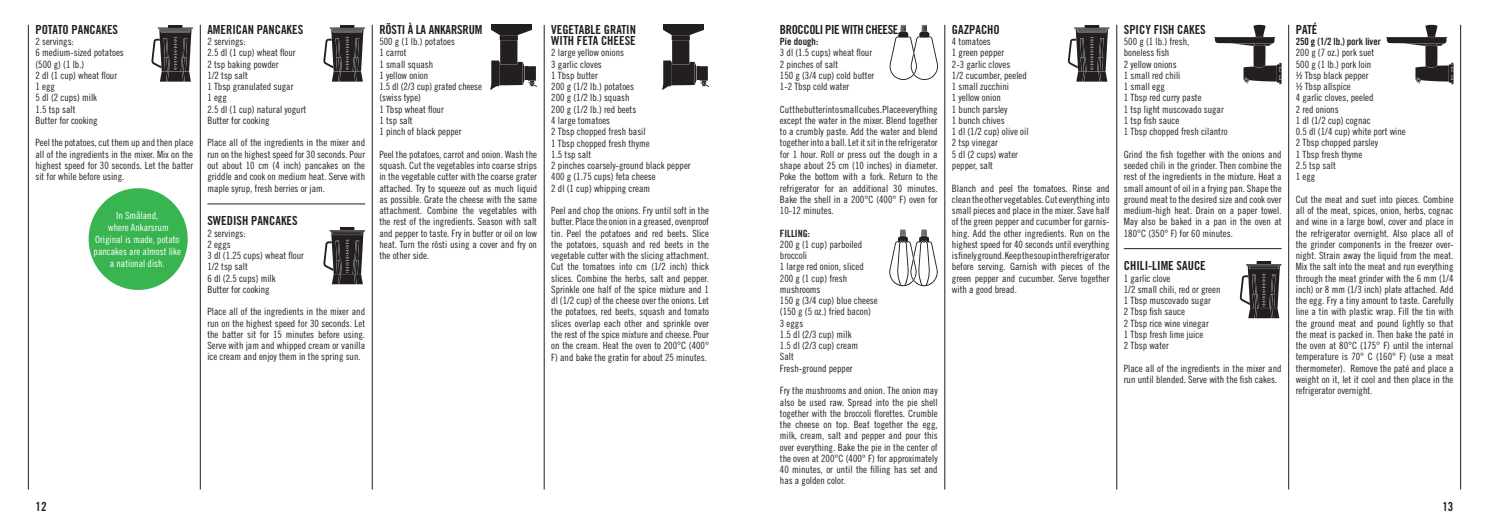
<style>
.page{position:relative;width:1489px;height:525px;background:#fff}
.page>*{position:absolute;margin:0;border:0;box-sizing:border-box;transform-origin:0 0}
.t1{font:12.5px "Trade Gothic LT Std Bd Cn 20";color:#231f20}
.t2{font:10px/11.2px "Trade Gothic LT Std Cn 18";color:#231f20}
.t3{font:10px/12px "Trade Gothic LT Std Cn 18";color:#fff;text-align:center}
.t4{font:10px "Trade Gothic LT Std Bd Cn 20";letter-spacing:-.01em;color:#231f20}
</style>
<div class="page">
<svg style="left:889px;top:229px;width:48px;height:57px"></svg>
<svg style="left:323px;top:25px;width:42px;height:57px"></svg>
<svg style="left:323px;top:227px;width:42px;height:57px"></svg>
<div style="left:491px;top:25px;width:41px;height:5px;background:#231f20"></div>
<svg style="left:490px;top:30px;width:47px;height:60px"></svg>
<svg style="left:151px;top:25px;width:42px;height:57px"></svg>
<div style="left:663px;top:25px;width:41px;height:5px;background:#231f20"></div>
<svg style="left:662px;top:30px;width:47px;height:60px"></svg>
<svg style="left:1067px;top:25px;width:42px;height:57px"></svg>
<svg style="left:1239px;top:261px;width:42px;height:57px"></svg>
<svg style="left:1214px;top:25px;width:67px;height:59px"></svg>
<svg style="left:1386px;top:25px;width:67px;height:59px"></svg>
<hr style="left:200px;top:25px;width:1px;height:464px;background:#231f20">
<hr style="left:372px;top:25px;width:1px;height:464px;background:#231f20">
<hr style="left:544px;top:25px;width:1px;height:464px;background:#231f20">
<hr style="left:1116px;top:25px;width:1px;height:464px;background:#231f20">
<hr style="left:944px;top:25px;width:1px;height:464px;background:#231f20">
<hr style="left:1288px;top:25px;width:1px;height:464px;background:#231f20">
<hr style="left:1460px;top:25px;width:1px;height:464px;background:#231f20">
<hr style="left:28px;top:25px;width:1px;height:464px;background:#231f20">
<hr style="left:207px;top:203px;width:158px;height:1px;background:#231f20">
<hr style="left:1123px;top:248px;width:158px;height:1px;background:#231f20">
<div style="left:89px;top:188px;width:99px;height:102px;background:#38b551;border-radius:50%"></div>
<svg style="left:889px;top:25px;width:49px;height:55px"></svg>
<p class="t1" style="left:35px;top:22px;width:13px">POTATO</p>
<p class="t1" style="left:72px;top:22px;width:14px">PANCA</p>
<p class="t1" style="left:101px;top:22px;width:12px">KES</p>
<p class="t2" style="left:35px;top:36px;width:90px">2 servings:<br>6 medium-sized potatoes (500 g) (1 lb.)<br>2 dl (1 cup) wheat flour<br>1 egg<br>5 dl (2 cups) milk<br>1.5 tsp salt<br>Butter for cooking</p>
<p class="t2" style="left:35px;top:137px;width:159px;text-align:justify">Peel the potatoes, cut them up and then place all of the ingredients in the mixer. Mix on the highest speed for 30 seconds. Let the batter sit for while before using.</p>
<p class="t3" style="left:94px;top:209px;width:89px">In Småland,<br>where Ankarsrum<br>Original is made, potato pancakes are almost like a national dish.</p>
<p class="t1" style="left:207px;top:22px;width:13px">AMERICAN</p>
<p class="t1" style="left:257px;top:22px;width:14px">PANCA</p>
<p class="t1" style="left:286px;top:22px;width:12px">KES</p>
<p class="t2" style="left:207px;top:36px;width:100px">2 servings:<br>2.5 dl (1 cup) wheat flour<br>2 tsp baking powder<br>1/2 tsp salt<br>1 Tbsp granulated sugar<br>1 egg<br>2.5 dl (1 cup) natural yogurt<br>Butter for cooking</p>
<p class="t2" style="left:207px;top:137px;width:159px;text-align:justify">Place all of the ingredients in the mixer and run on the highest speed for 30 seconds. Pour out about 10 cm (4 inch) pancakes on the griddle and cook on medium heat. Serve with maple syrup, fresh berries or jam.</p>
<p class="t1" style="left:207px;top:213px;width:13px">SWEDISH</p>
<p class="t1" style="left:251px;top:213px;width:14px">PANCA</p>
<p class="t1" style="left:281px;top:213px;width:12px">KES</p>
<p class="t2" style="left:207px;top:227px;width:98px">2 servings:<br>2 eggs<br>3 dl (1.25 cups) wheat flour<br>1/2 tsp salt<br>6 dl (2.5 cups) milk<br>Butter for cooking</p>
<p class="t2" style="left:207px;top:306px;width:159px;text-align:justify">Place all of the ingredients in the mixer and run on the highest speed for 30 seconds. Let the batter sit for 15 minutes before using.<br>Serve with jam and whipped cream or vanilla ice cream and enjoy them in the spring sun.</p>
<p class="t1" style="left:379px;top:22px;width:74px">RÖSTI À LA ANKARSRUM</p>
<p class="t2" style="left:379px;top:36px;width:104px">500 g (1 lb.) potatoes<br>1 carrot<br>1 small squash<br>1 yellow onion<br>1.5 dl (2/3 cup) grated cheese (swiss type)<br>1 Tbsp wheat flour<br>1 tsp salt<br>1 pinch of black pepper</p>
<p class="t2" style="left:379px;top:148px;width:159px;text-align:justify">Peel the potatoes, carrot and onion. Wash the squash. Cut the vegetables into coarse strips in the vegetable cutter with the coarse grater attached. Try to squeeze out as much liquid as possible. Grate the cheese with the same attachment. Combine the vegetables with the rest of the ingredients. Season with salt and pepper to taste. Fry in butter or oil on low heat. Turn the rösti using a cover and fry on the other side.</p>
<p class="t1" style="left:551px;top:22px;width:12px">VEGETABLE</p>
<p class="t1" style="left:604px;top:22px;width:13px">GRATIN</p>
<p class="t1" style="left:551px;top:33px;width:7px">WITH</p>
<p class="t1" style="left:577px;top:33px;width:37px">FETA CHEESE</p>
<p class="t2" style="left:551px;top:47px;width:141px">2 large yellow onions<br>3 garlic cloves<br>1 Tbsp butter<br>200 g (1/2 lb.) potatoes<br>200 g (1/2 lb.) squash<br>200 g (1/2 lb.) red beets<br>4 large tomatoes<br>2 Tbsp chopped fresh basil<br>1 Tbsp chopped fresh thyme<br>1.5 tsp salt<br>2 pinches coarsely-ground black pepper<br>400 g (1.75 cups) feta cheese<br>2 dl (1 cup) whipping cream</p>
<p class="t2" style="left:551px;top:205px;width:159px;text-align:justify">Peel and chop the onions. Fry until soft in the butter. Place the onion in a greased, ovenproof tin. Peel the potatoes and red beets. Slice the potatoes, squash and red beets in the vegetable cutter with the slicing attachment.<br>Cut the tomatoes into cm (1/2 inch) thick slices. Combine the herbs, salt and pepper.<br>Sprinkle one half of the spice mixture and 1 dl (1/2 cup) of the cheese over the onions. Let the potatoes, red beets, squash and tomato slices overlap each other and sprinkle over the rest of the spice mixture and cheese. Pour on the cream. Heat the oven to 200°C (400° F) and bake the gratin for about 25 minutes.</p>
<p class="t1" style="left:780px;top:22px;width:12px">BROCCOLI</p>
<p class="t1" style="left:825px;top:22px;width:23px">PIE WITH</p>
<p class="t1" style="left:865px;top:22px;width:13px">CHEESE</p>
<p class="t4" style="left:780px;top:35px;width:40px">PIE DOUGH:</p>
<p class="t2" style="left:780px;top:47px;width:96px">3 dl (1.5 cups) wheat flour<br>2 pinches of salt<br>150 g (3/4 cup) cold butter<br>1-2 Tbsp cold water</p>
<p class="t2" style="left:780px;top:103px;width:159px;text-align:justify">Cut the butter into small cubes. Place everything except the water in the mixer. Blend together to a crumbly paste. Add the water and blend together into a ball. Let it sit in the refrigerator for 1 hour. Roll or press out the dough in a shape about 25 cm (10 inches) in diameter.<br>Poke the bottom with a fork. Return to the refrigerator for an additional 30 minutes.<br>Bake the shell in a 200°C (400° F) oven for 10-12 minutes.</p>
<p class="t4" style="left:780px;top:227px;width:10px">FILLING</p>
<p class="t4" style="left:807px;top:227px;width:4px">:</p>
<p class="t2" style="left:780px;top:238px;width:99px">200 g (1 cup) parboiled broccoli<br>1 large red onion, sliced<br>200 g (1 cup) fresh mushrooms<br>150 g (3/4 cup) blue cheese (150 g (5 oz.) fried bacon)<br>3 eggs<br>1.5 dl (2/3 cup) milk<br>1.5 dl (2/3 cup) cream<br>Salt<br>Fresh-ground pepper</p>
<p class="t2" style="left:780px;top:385px;width:159px;text-align:justify">Fry the mushrooms and onion. The onion may also be used raw. Spread into the pie shell together with the broccoli florettes. Crumble the cheese on top. Beat together the egg, milk, cream, salt and pepper and pour this over everything. Bake the pie in the center of the oven at 200°C (400° F) for approximately 40 minutes, or until the filling has set and has a golden color.</p>
<p class="t1" style="left:951px;top:22px;width:25px">GAZPACHO</p>
<p class="t2" style="left:951px;top:36px;width:78px">4 tomatoes<br>1 green pepper<br>2-3 garlic cloves<br>1/2 cucumber, peeled<br>1 small zucchini<br>1 yellow onion<br>1 bunch parsley<br>1 bunch chives<br>1 dl (1/2 cup) olive oil<br>2 tsp vinegar<br>5 dl (2 cups) water pepper, salt</p>
<p class="t2" style="left:951px;top:182px;width:159px;text-align:justify">Blanch and peel the tomatoes. Rinse and clean the other vegetables. Cut everything into small pieces and place in the mixer. Save half of the green pepper and cucumber for garnis&shy;hing. Add the other ingredients. Run on the highest speed for 40 seconds until everything is finely ground. Keep the soup in the refrigerator before serving. Garnish with pieces of the green pepper and cucumber. Serve together with a good bread.</p>
<p class="t1" style="left:1123px;top:22px;width:77px">SPICY FISH CAKES</p>
<p class="t2" style="left:1123px;top:36px;width:105px">500 g (1 lb.) fresh,<br>boneless fish<br>2 yellow onions<br>1 small red chili<br>1 small egg<br>1 Tbsp red curry paste<br>1 tsp light muscovado sugar<br>1 tsp fish sauce<br>1 Tbsp chopped fresh cilantro</p>
<p class="t2" style="left:1123px;top:148px;width:159px;text-align:justify">Grind the fish together with the onions and seeded chili in the grinder. Then combine the rest of the ingredients in the mixture. Heat a small amount of oil in a frying pan. Shape the ground meat to the desired size and cook over medium-high heat. Drain on a paper towel.<br>May also be baked in a pan in the oven at 180°C (350° F) for 60 minutes.</p>
<p class="t1" style="left:1123px;top:258px;width:66px">CHILI-LIME SAUCE</p>
<p class="t2" style="left:1123px;top:272px;width:98px">1 garlic clove<br>1/2 small chili, red or green<br>1 Tbsp muscovado sugar<br>2 Tbsp fish sauce<br>2 Tbsp rice wine vinegar<br>1 Tbsp fresh lime juice<br>2 Tbsp water</p>
<p class="t2" style="left:1123px;top:362px;width:159px">Place all of the ingredients in the mixer and run until blended. Serve with the fish cakes.</p>
<p class="t1" style="left:1295px;top:22px;width:23px">PATÉ</p>
<p class="t4" style="left:1295px;top:35px;width:87px">250 G (1/2 LB.) PORK LIVER</p>
<p class="t2" style="left:1295px;top:47px;width:111px">200 g (7 oz.) pork suet<br>500 g (1 lb.) pork loin<br>½ Tbsp black pepper<br>½ Tbsp allspice<br>4 garlic cloves, peeled<br>2 red onions<br>1 dl (1/2 cup) cognac<br>0.5 dl (1/4 cup) white port wine<br>2 Tbsp chopped parsley<br>1 Tbsp fresh thyme<br>2.5 tsp salt<br>1 egg</p>
<p class="t2" style="left:1295px;top:193px;width:159px;text-align:justify">Cut the meat and suet into pieces. Combine all of the meat, spices, onion, herbs, cognac and wine in a large bowl, cover and place in the refrigerator overnight. Also place all of the grinder components in the freezer over&shy;night. Strain away the liquid from the meat.<br>Mix the salt into the meat and run everything through the meat grinder with the 6 mm (1/4 inch) or 8 mm (1/3 inch) plate attached. Add the egg. Fry a tiny amount to taste. Carefully line a tin with plastic wrap. Fill the tin with the ground meat and pound lightly so that the meat is packed in. Then bake the paté in the oven at 80°C (175° F) until the internal temperature is 70° C (160° F) (use a meat thermometer). Remove the paté and place a weight on it, let it cool and then place in the refrigerator overnight.</p>
<p class="t1" style="left:35px;top:498px;width:13px">12</p>
<p class="t1" style="left:1442px;top:498px;width:13px">13</p>
</div>
